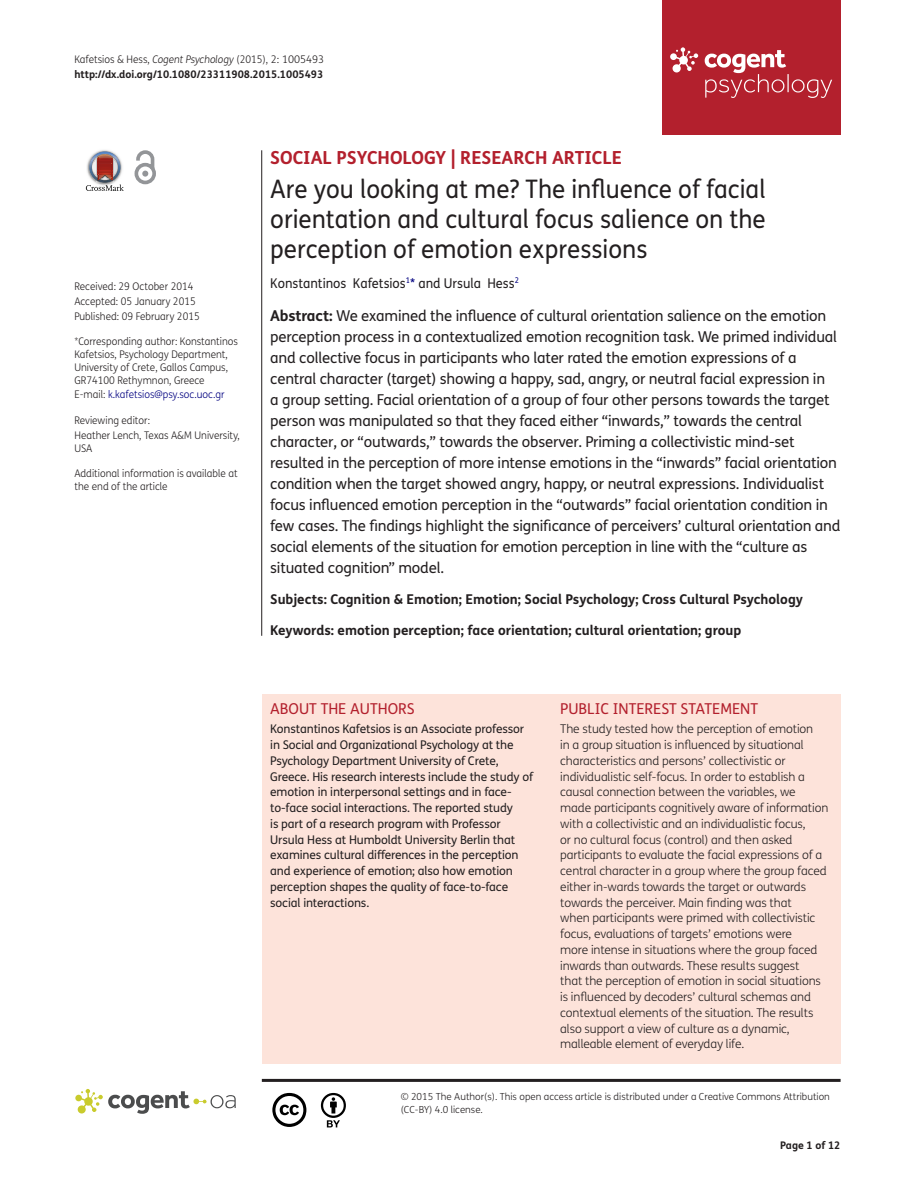
<style>
.page{position:relative;width:915px;height:1191px;background:#fff}
.page>*{position:absolute;margin:0;border:0;box-sizing:border-box;transform-origin:0 0}
.t1{font:25.5px/30px "FS Me Pro";color:#231f20;text-align:justify;scale:.95 1}
.t2{font:700 18px "FS Me Pro";color:#b3202d}
.t3{font:15px/21px "FS Me Pro";letter-spacing:-.01em;color:#231f20}
.t4{font:15px "FS Me Pro";color:#b3202d}
.t5{font:700 13.5px "FS Me Pro";color:#231f20}
.t6{font:13.5px "FS Me Pro";color:#231f20;scale:.95 1}
.t7{font:300 12px/15.8px "FS Me Pro";letter-spacing:-.01em;color:#231f20}
.t8{font:12px/15.8px "FS Me Pro";letter-spacing:-.01em;color:#231f20}
.t9{font:300 10.5px/12.8px "FS Me Pro";color:#231f20;scale:.95 1}
.t10{font:700 10.5px/15px "FS Me Pro";color:#231f20}
.t11{font:300 10.5px "FS Me Pro";color:#000080;scale:.95 1}
.t12{font:300 9.75px/12.8px "FS Me Pro";color:#231f20}
.s1{font-weight:300}
.s2{font-weight:300;font-style:italic}
.s3{color:#231f20}
.s4{color:#000080}
.s5{font-weight:700}
</style>
<div class="page">
<div style="left:661px;top:0;width:179px;height:134px;background:#b3202d"></div>
<svg style="left:670px;top:47px;width:28px;height:25px"></svg>
<svg style="left:704px;top:50px;width:127px;height:48px"></svg>
<div style="left:261px;top:694px;width:579px;height:369px;background:#fde3da"></div>
<svg style="left:86px;top:151px;width:38px;height:40px"></svg>
<svg style="left:134px;top:150px;width:22px;height:34px"></svg>
<hr style="left:261px;top:150px;width:1px;height:486px;background:#231f20">
<hr style="left:262px;top:1078px;width:578px;height:3px;background:#231f20">
<svg style="left:75px;top:1089px;width:161px;height:24px"></svg>
<svg style="left:272px;top:1093px;width:34px;height:34px"></svg>
<svg style="left:321px;top:1093px;width:25px;height:34px"></svg>
<p class="t10" style="left:74px;top:51px;width:251px"><span class="s1">Kafetsios &amp; Hess,</span> <span class="s2">Cogent Psychology</span> <span class="s1">(2015), 2: 1005493 </span>http://dx.doi.org/10.1080/23311908.2015.1005493</p>
<p class="t9" style="left:74px;top:279px;width:133px;line-height:14.9px">Received: 29 October 2014<br>Accepted: 05 January 2015<br>Published: 09 February 2015</p>
<p class="t9" style="left:74px;top:335px;width:174px">*Corresponding author: Konstantinos Kafetsios, Psychology Department, University of Crete, Gallos Campus, GR74100 Rethymnon, Greece</p>
<p class="t11" style="left:74px;top:387px;width:159px"><span class="s3">E-mail:</span> k.kafetsios@psy.soc.uoc.gr</p>
<p class="t9" style="left:74px;top:412px;width:176px;line-height:14.9px">Reviewing editor:<br>Heather Lench, Texas A&amp;M University,</p>
<p class="t9" style="left:74px;top:441px;width:20px">USA</p>
<p class="t9" style="left:74px;top:467px;width:173px">Additional information is available at the end of the article</p>
<p class="t2" style="left:270px;top:143px;width:353px">SOCIAL PSYCHOLOGY | RESEARCH ARTICLE</p>
<h1 class="t1" style="left:270px;top:174px;width:523px">Are you looking at me? The influence of facial orientation and cultural focus salience on the perception of emotion expressions</h1>
<p class="t6" style="left:270px;top:273px;width:263px">Konstantinos Kafetsios<sup>1</sup><span class="s4">*</span> and Ursula Hess<sup>2</sup></p>
<p class="t3" style="left:270px;top:305px;width:571px"><span class="s5">Abstract:</span> We examined the influence of cultural orientation salience on the emotion perception process in a contextualized emotion recognition task. We primed individual and collective focus in participants who later rated the emotion expressions of a central character (target) showing a happy, sad, angry, or neutral facial expression in<br>a group setting. Facial orientation of a group of four other persons towards the target person was manipulated so that they faced either “inwards,” towards the central character, or “outwards,” towards the observer. Priming a collectivistic mind-set resulted in the perception of more intense emotions in the “inwards” facial orientation condition when the target showed angry, happy, or neutral expressions. Individualist focus influenced emotion perception in the “outwards” facial orientation condition in few cases. The findings highlight the significance of perceivers’ cultural orientation and social elements of the situation for emotion perception in line with the “culture as situated cognition” model.</p>
<p class="t5" style="left:270px;top:589px;width:534px">Subjects: Cognition &amp; Emotion; Emotion; Social Psychology; Cross Cultural Psychology</p>
<p class="t5" style="left:270px;top:620px;width:472px">Keywords: emotion perception; face orientation; cultural orientation; group</p>
<p class="t4" style="left:270px;top:698px;width:146px">ABOUT THE AUTHORS</p>
<p class="t8" style="left:270px;top:721px;width:264px">Konstantinos Kafetsios is an Associate professor in Social and Organizational Psychology at the Psychology Department University of Crete, Greece. His research interests include the study of emotion in interpersonal settings and in face&shy;to-face social interactions. The reported study<br>is part of a research program with Professor Ursula Hess at Humboldt University Berlin that examines cultural differences in the perception and experience of emotion; also how emotion perception shapes the quality of face-to-face social interactions.</p>
<p class="t4" style="left:560px;top:698px;width:199px">PUBLIC INTEREST STATEMENT</p>
<p class="t7" style="left:560px;top:721px;width:269px">The study tested how the perception of emotion<br>in a group situation is influenced by situational characteristics and persons’ collectivistic or individualistic self-focus. In order to establish a causal connection between the variables, we made participants cognitively aware of information with a collectivistic and an individualistic focus,<br>or no cultural focus (control) and then asked participants to evaluate the facial expressions of a central character in a group where the group faced either in-wards towards the target or outwards towards the perceiver. Main finding was that<br>when participants were primed with collectivistic focus, evaluations of targets’ emotions were<br>more intense in situations where the group faced inwards than outwards. These results suggest<br>that the perception of emotion in social situations is influenced by decoders’ cultural schemas and contextual elements of the situation. The results also support a view of culture as a dynamic, malleable element of everyday life.</p>
<p class="t12" style="left:400px;top:1090px;width:430px">© 2015 The Author(s). This open access article is distributed under a Creative Commons Attribution (CC-BY) 4.0 license.</p>
<p class="t10" style="left:780px;top:1137px;width:62px">Page 1 of 12</p>
</div>
